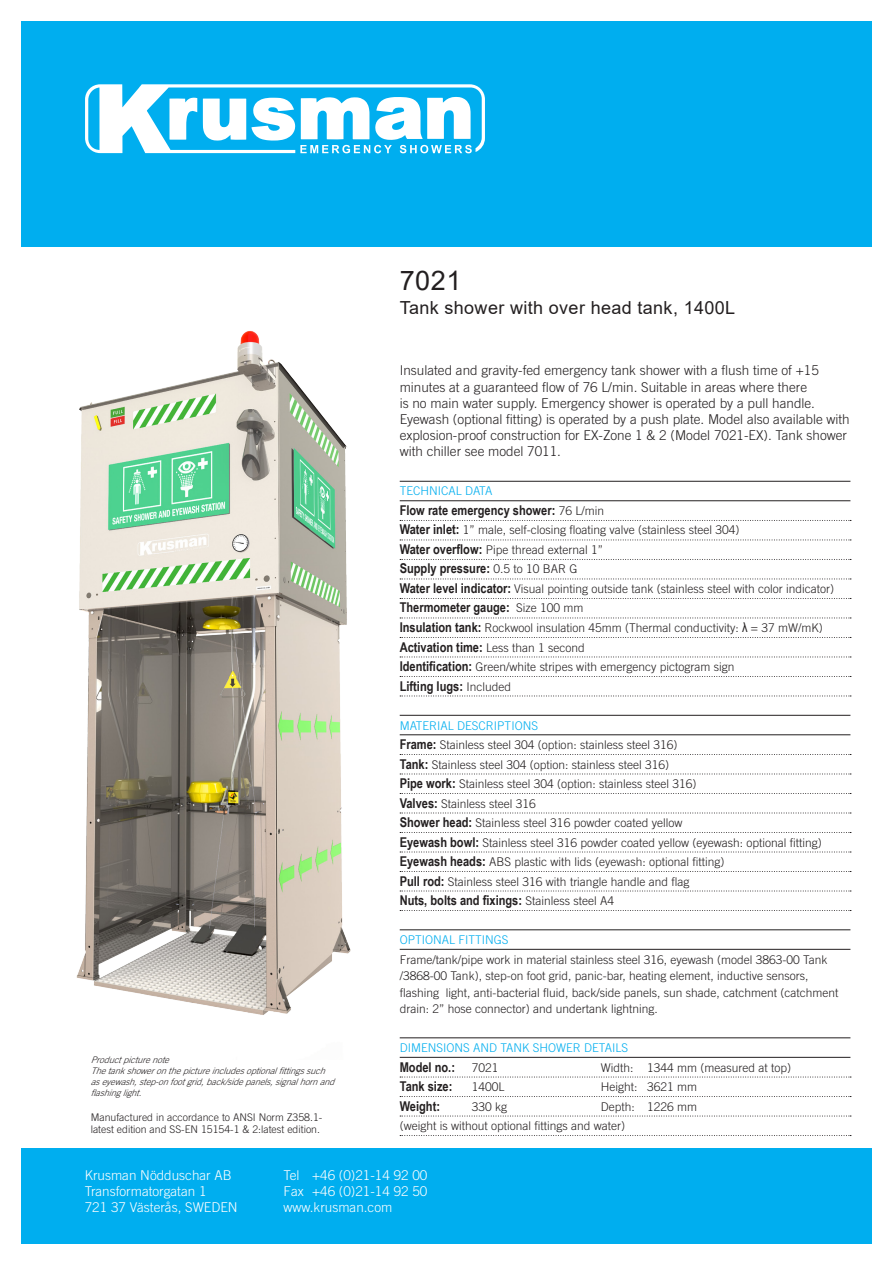
<style>
.page{position:relative;width:893px;height:1263px;background:#fff}
.page>*{position:absolute;margin:0;border:0;box-sizing:border-box;transform-origin:0 0}
.t1{font:27px "Arial";color:#231f20}
.t2{font:18px "Arial";letter-spacing:.02em;color:#231f20}
.t3{font:300 13.5px/16.2px "Trade Gothic LT Std";color:#231f20}
.t4{font:700 13.5px "Arial Narrow";color:#231f20}
.t5{font:300 13.5px "Trade Gothic LT Std";color:#fff}
.t6{font:300 12px/16.5px "Trade Gothic LT Std";color:#231f20}
.t7{font:300 12px "Trade Gothic LT Std";color:#00aeef}
.t8{font:300 10.5px/12.6px "Trade Gothic LT Std";color:#231f20}
.t9{font:italic 300 9px/10.8px "Trade Gothic LT Std";color:#231f20}
.s1{font-family:"Trade Gothic LT Std";font-weight:300;font-size:12px}
.s2{font-family:"Arial Narrow";font-weight:700;font-size:13.5px}
.s3{font-family:"Arial Narrow";font-weight:400;font-size:13.5px}
</style>
<div class="page">
<div style="left:21px;top:21px;width:851px;height:226px;background:#00aeef"></div>
<div style="left:21px;top:1148px;width:851px;height:96px;background:#00aeef"></div>
<hr style="left:400px;top:481px;width:450px;height:1px;background:#231f20">
<hr style="left:400px;top:500px;width:450px;height:1px;background:#231f20">
<svg style="left:400px;top:520px;width:451px;height:1px"></svg>
<svg style="left:400px;top:540px;width:451px;height:1px"></svg>
<svg style="left:400px;top:559px;width:451px;height:1px"></svg>
<svg style="left:400px;top:579px;width:451px;height:1px"></svg>
<svg style="left:400px;top:598px;width:451px;height:1px"></svg>
<svg style="left:400px;top:618px;width:451px;height:1px"></svg>
<svg style="left:400px;top:637px;width:451px;height:1px"></svg>
<svg style="left:400px;top:657px;width:451px;height:1px"></svg>
<svg style="left:400px;top:676px;width:451px;height:1px"></svg>
<svg style="left:400px;top:696px;width:451px;height:1px"></svg>
<hr style="left:400px;top:715px;width:450px;height:1px;background:#231f20">
<hr style="left:400px;top:734px;width:450px;height:1px;background:#231f20">
<svg style="left:400px;top:754px;width:451px;height:1px"></svg>
<svg style="left:400px;top:774px;width:451px;height:1px"></svg>
<svg style="left:400px;top:793px;width:451px;height:1px"></svg>
<svg style="left:400px;top:813px;width:451px;height:1px"></svg>
<svg style="left:400px;top:832px;width:451px;height:1px"></svg>
<svg style="left:400px;top:852px;width:451px;height:1px"></svg>
<svg style="left:400px;top:871px;width:451px;height:1px"></svg>
<svg style="left:400px;top:891px;width:451px;height:1px"></svg>
<svg style="left:400px;top:910px;width:451px;height:1px"></svg>
<hr style="left:400px;top:929px;width:450px;height:1px;background:#231f20">
<hr style="left:400px;top:949px;width:450px;height:1px;background:#231f20">
<hr style="left:400px;top:1037px;width:450px;height:1px;background:#231f20">
<hr style="left:400px;top:1057px;width:450px;height:1px;background:#231f20">
<svg style="left:400px;top:1077px;width:451px;height:1px"></svg>
<svg style="left:400px;top:1096px;width:451px;height:1px"></svg>
<svg style="left:400px;top:1116px;width:451px;height:1px"></svg>
<svg style="left:400px;top:1135px;width:451px;height:1px"></svg>
<svg style="left:85px;top:84px;width:400px;height:69px"></svg>
<img style="left:76px;top:331px;width:275px;height:684px">
<p class="t9" style="left:91px;top:1054px;width:249px">Productpicturenote Thetankshoweronthepictureincludesoptionalfittingssuch aseyewash,step-onfootgrid,back/sidepanels,signalhornand flashinglight.</p>
<p class="t8" style="left:91px;top:1111px;width:233px">Manufactured in accordance to ANSI Norm Z358.1- latest edition and SS-EN 15154-1 &amp; 2:latest edition.</p>
<p class="t1" style="left:400px;top:262px;width:63px">7021</p>
<p class="t2" style="left:400px;top:295px;width:337px">Tank shower with over head tank, 1400L</p>
<p class="t3" style="left:400px;top:362px;width:452px">Insulated and gravity-fed emergency tank shower with a flush time of +15 minutes at a guaranteed flow of 76 L/min. Suitable in areas where there<br>is no main water supply. Emergency shower is operated by a pull handle.<br>Eyewash (optional fitting) is operated by a push plate. Model also available with explosion-proof construction for EX-Zone 1 &amp; 2 (Model 7021-EX). Tank shower with chiller see model 7011.</p>
<p class="t7" style="left:400px;top:484px;width:94px">TECHNICAL DATA</p>
<p class="t4" style="left:400px;top:500px;width:206px">Flow rate emergency shower: <span class="s1">76 L/min</span></p>
<p class="t6" style="left:400px;top:522px;width:341px"><span class="s2">Water inlet:</span> 1” male, self-closing floating valve (stainless steel 304)</p>
<p class="t6" style="left:400px;top:541px;width:205px"><span class="s2">Water overflow:</span> Pipe thread external 1”</p>
<p class="t4" style="left:400px;top:558px;width:179px">Supply pressure: <span class="s1">0.5 to 10 BAR G</span></p>
<p class="t6" style="left:400px;top:580px;width:436px"><span class="s2">Water level indicator:</span> Visual pointing outside tank (stainless steel with color indicator)</p>
<p class="t4" style="left:400px;top:597px;width:185px">Thermometer gauge: <span class="s1">Size 100 mm</span></p>
<p class="t6" style="left:400px;top:619px;width:424px"><span class="s2">Insulation tank:</span> Rockwool insulation 45mm (Thermal conductivity: <span class="s3">λ</span> = 37 mW/mK)</p>
<p class="t4" style="left:400px;top:636px;width:187px">Activation time: <span class="s1">Less than 1 second</span></p>
<p class="t6" style="left:400px;top:658px;width:336px"><span class="s2">Identification:</span> Green/white stripes with emergency pictogram sign</p>
<p class="t4" style="left:400px;top:675px;width:113px">Lifting lugs: <span class="s1">Included</span></p>
<p class="t7" style="left:400px;top:718px;width:140px">MATERIAL DESCRIPTIONS</p>
<p class="t6" style="left:400px;top:736px;width:279px"><span class="s2">Frame:</span> Stainless steel 304 (option: stainless steel 316)</p>
<p class="t6" style="left:400px;top:756px;width:271px"><span class="s2">Tank:</span> Stainless steel 304 (option: stainless steel 316)</p>
<p class="t6" style="left:400px;top:775px;width:298px"><span class="s2">Pipe work:</span> Stainless steel 304 (option: stainless steel 316)</p>
<p class="t6" style="left:400px;top:795px;width:138px"><span class="s2">Valves:</span> Stainless steel 316</p>
<p class="t6" style="left:400px;top:814px;width:284px"><span class="s2">Shower head:</span> Stainless steel 316 powder coated yellow</p>
<p class="t6" style="left:400px;top:834px;width:424px"><span class="s2">Eyewash bowl:</span> Stainless steel 316 powder coated yellow (eyewash: optional fitting)</p>
<p class="t6" style="left:400px;top:853px;width:326px"><span class="s2">Eyewash heads:</span> ABS plastic with lids (eyewash: optional fitting)</p>
<p class="t6" style="left:400px;top:873px;width:291px"><span class="s2">Pull rod:</span> Stainless steel 316 with triangle handle and flag</p>
<p class="t4" style="left:400px;top:890px;width:216px">Nuts, bolts and fixings: <span class="s1">Stainless steel A4</span></p>
<p class="t7" style="left:400px;top:933px;width:110px">OPTIONAL FITTINGS</p>
<p class="t6" style="left:400px;top:951px;width:440px">Frame/tank/pipe work in material stainless steel 316, eyewash (model 3863-00 Tank /3868-00 Tank), step-on foot grid, panic-bar, heating element, inductive sensors, flashing light, anti-bacterial fluid, back/side panels, sun shade, catchment (catchment drain: 2” hose connector) and undertank lightning.</p>
<p class="t7" style="left:400px;top:1041px;width:230px">DIMENSIONS AND TANK SHOWER DETAILS</p>
<p class="t4" style="left:400px;top:1056px;width:100px">Model no.: <span class="s1">7021</span></p>
<p class="t6" style="left:601px;top:1059px;width:192px">Width: 1344 mm (measured at top)</p>
<p class="t4" style="left:400px;top:1076px;width:54px">Tank size:</p>
<p class="t6" style="left:472px;top:1078px;width:34px">1400L</p>
<p class="t6" style="left:601px;top:1078px;width:98px">Height: 3621 mm</p>
<p class="t4" style="left:400px;top:1095px;width:42px">Weight:</p>
<p class="t6" style="left:472px;top:1098px;width:37px">330 kg</p>
<p class="t6" style="left:601px;top:1098px;width:98px">Depth: 1226 mm</p>
<p class="t6" style="left:400px;top:1117px;width:227px">(weight is without optional fittings and water)</p>
<p class="t5" style="left:85px;top:1167px;width:149px">Krusman Nödduschar AB</p>
<p class="t5" style="left:85px;top:1183px;width:123px">Transformatorgatan 1</p>
<p class="t5" style="left:85px;top:1199px;width:154px">721 37 Västerås, SWEDEN</p>
<p class="t5" style="left:284px;top:1167px;width:145px">Tel +46 (0)21-14 92 00</p>
<p class="t5" style="left:284px;top:1183px;width:145px">Fax +46 (0)21-14 92 50</p>
<p class="t5" style="left:284px;top:1199px;width:110px">www.krusman.com</p>
</div>
